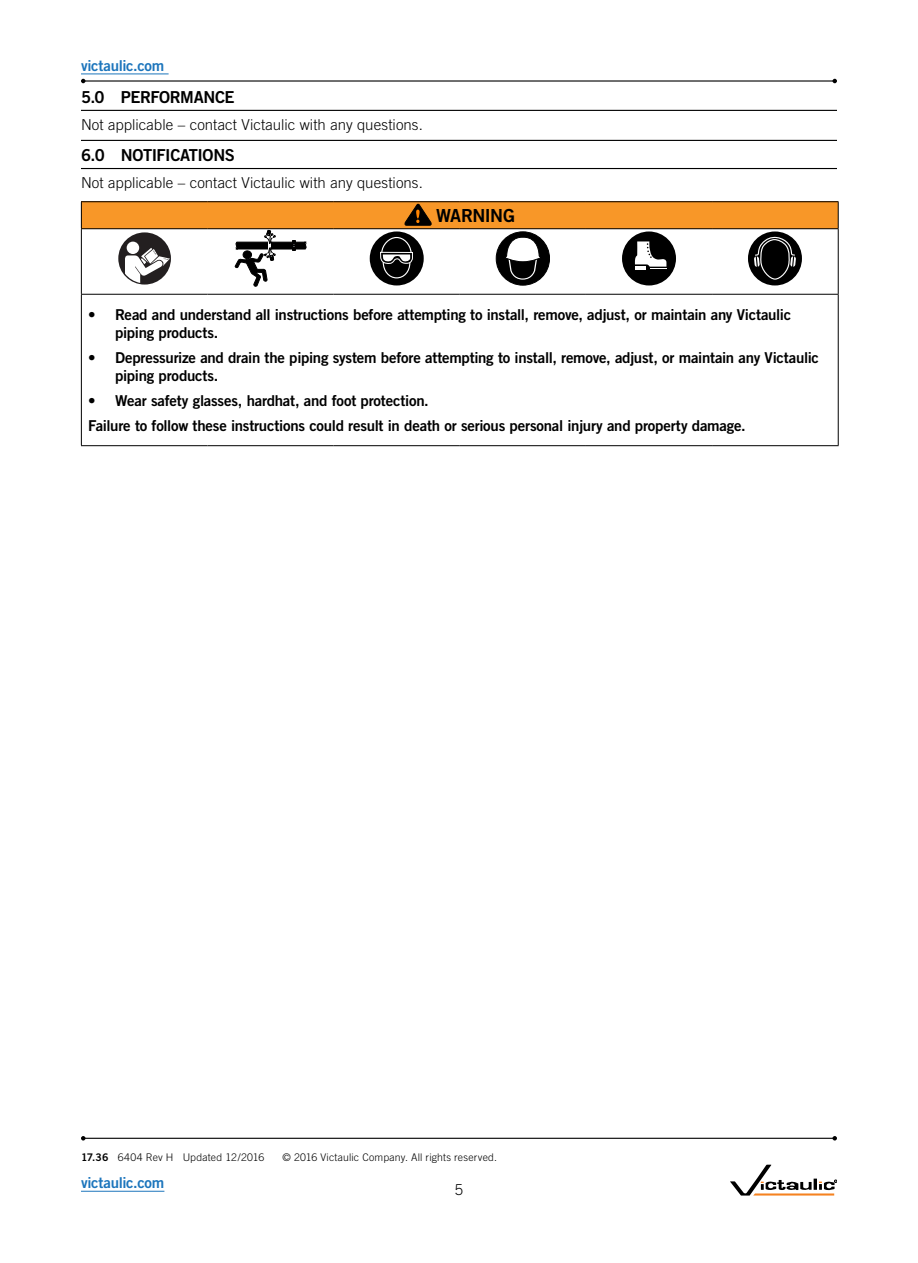
<style>
.page{position:relative;width:918px;height:1263px;background:#fff}
.page>*{position:absolute;margin:0;border:0;box-sizing:border-box;transform-origin:0 0}
.t1{font:18px "Trade Gothic LT Std Bd 2";letter-spacing:-.03em;color:#000}
.t2{font:16.5px "Trade Gothic LT Std Bd 2";letter-spacing:-.03em;color:#000}
.t3{font:15px/18px "Trade Gothic LT Std Bd 2";letter-spacing:-.015em;color:#000}
.t4{font:300 15px "Trade Gothic LT Std";letter-spacing:.005em;color:#000}
.t5{font:15px "Trade Gothic LT Std Bd 2";letter-spacing:-.02em;color:#1c75bc}
.t6{font:300 10.5px "Trade Gothic LT Std";letter-spacing:.015em;color:#000}
.s1{font-family:"Trade Gothic LT Std Bd 2";font-weight:400}
</style>
<div class="page">
<hr style="left:81px;top:1191px;width:83px;height:1px;background:#1c75bc">
<hr style="left:81px;top:110px;width:756px;height:1px;background:#000">
<hr style="left:81px;top:140px;width:756px;height:1px;background:#000">
<hr style="left:81px;top:168px;width:756px;height:1px;background:#000">
<div style="left:81px;top:202px;width:757px;height:27px;background:#f89728"></div>
<hr style="left:81px;top:295px;width:1px;height:150px;background:#000">
<hr style="left:81px;top:445px;width:127px;height:1px;background:#000">
<hr style="left:208px;top:445px;width:126px;height:1px;background:#000">
<hr style="left:334px;top:445px;width:126px;height:1px;background:#000">
<hr style="left:460px;top:445px;width:126px;height:1px;background:#000">
<hr style="left:586px;top:445px;width:126px;height:1px;background:#000">
<hr style="left:712px;top:445px;width:127px;height:1px;background:#000">
<hr style="left:81px;top:201px;width:127px;height:1px;background:#000">
<svg style="left:81px;top:202px;width:1px;height:26px"></svg>
<hr style="left:208px;top:201px;width:126px;height:1px;background:#000">
<hr style="left:334px;top:201px;width:126px;height:1px;background:#000">
<hr style="left:460px;top:201px;width:126px;height:1px;background:#000">
<hr style="left:586px;top:201px;width:126px;height:1px;background:#000">
<hr style="left:712px;top:201px;width:127px;height:1px;background:#000">
<svg style="left:838px;top:202px;width:1px;height:26px"></svg>
<hr style="left:81px;top:228px;width:127px;height:1px;background:#000">
<hr style="left:81px;top:229px;width:1px;height:65px;background:#000">
<hr style="left:208px;top:228px;width:126px;height:1px;background:#000">
<hr style="left:334px;top:228px;width:126px;height:1px;background:#000">
<hr style="left:460px;top:228px;width:126px;height:1px;background:#000">
<hr style="left:586px;top:228px;width:126px;height:1px;background:#000">
<hr style="left:712px;top:228px;width:127px;height:1px;background:#000">
<hr style="left:838px;top:229px;width:1px;height:65px;background:#000">
<hr style="left:81px;top:294px;width:127px;height:1px;background:#000">
<hr style="left:208px;top:294px;width:126px;height:1px;background:#000">
<hr style="left:334px;top:294px;width:126px;height:1px;background:#000">
<hr style="left:460px;top:294px;width:126px;height:1px;background:#000">
<hr style="left:586px;top:294px;width:126px;height:1px;background:#000">
<hr style="left:712px;top:294px;width:127px;height:1px;background:#000">
<hr style="left:838px;top:295px;width:1px;height:150px;background:#000">
<svg style="left:118px;top:232px;width:53px;height:53px"></svg>
<svg style="left:235px;top:230px;width:72px;height:56px"></svg>
<div style="left:370px;top:231px;width:54px;height:54px;background:#000;border-radius:50%"></div>
<svg style="left:380px;top:236px;width:33px;height:43px"></svg>
<div style="left:496px;top:232px;width:54px;height:53px;background:#000;border-radius:50%"></div>
<div style="left:496px;top:231px;width:54px;height:54px;border:1px solid #000;border-radius:50%"></div>
<svg style="left:504px;top:237px;width:37px;height:43px"></svg>
<div style="left:622px;top:231px;width:54px;height:54px;background:#000;border-radius:50%"></div>
<svg style="left:635px;top:241px;width:32px;height:28px"></svg>
<div style="left:748px;top:231px;width:54px;height:54px;background:#000;border-radius:50%"></div>
<svg style="left:754px;top:235px;width:42px;height:45px"></svg>
<svg style="left:404px;top:204px;width:28px;height:21px"></svg>
<hr style="left:83px;top:80px;width:752px;height:2px;background:#000">
<svg style="left:81px;top:79px;width:5px;height:4px"></svg>
<svg style="left:832px;top:79px;width:5px;height:4px"></svg>
<hr style="left:81px;top:74px;width:88px;height:1px;background:#1c75bc">
<hr style="left:83px;top:1138px;width:752px;height:1px;background:#000">
<svg style="left:81px;top:1136px;width:5px;height:4px"></svg>
<svg style="left:832px;top:1136px;width:5px;height:4px"></svg>
<svg style="left:730px;top:1165px;width:107px;height:30px"></svg>
<p class="t5" style="left:81px;top:56px;width:85px">victaulic.com</p>
<h2 class="t2" style="left:81px;top:87px;width:155px">5.0 PERFORMANCE</h2>
<p class="t4" style="left:81px;top:115px;width:343px">Not applicable – contact Victaulic with any questions.</p>
<h2 class="t2" style="left:81px;top:145px;width:155px">6.0 NOTIFICATIONS</h2>
<p class="t4" style="left:81px;top:174px;width:343px">Not applicable – contact Victaulic with any questions.</p>
<p class="t1" style="left:436px;top:204px;width:80px">WARNING</p>
<p class="t3" style="left:115px;top:306px;width:678px;text-indent:-27px">• Read and understand all instructions before attempting to install, remove, adjust, or maintain any Victaulic piping products.</p>
<p class="t3" style="left:115px;top:348px;width:705px;text-indent:-27px">• Depressurize and drain the piping system before attempting to install, remove, adjust, or maintain any Victaulic piping products.</p>
<p class="t3" style="left:88px;top:388px;width:659px;line-height:24.8px">• Wear safety glasses, hardhat, and foot protection.<br>Failure to follow these instructions could result in death or serious personal injury and property damage.</p>
<p class="t6" style="left:81px;top:1151px;width:185px"><span class="s1">17.36</span> 6404 Rev H Updated 12/2016</p>
<p class="t6" style="left:283px;top:1151px;width:216px">© 2016 Victaulic Company. All rights reserved.</p>
<p class="t5" style="left:81px;top:1173px;width:85px">victaulic.com</p>
<p class="t4" style="left:455px;top:1181px;width:10px">5</p>
</div>
